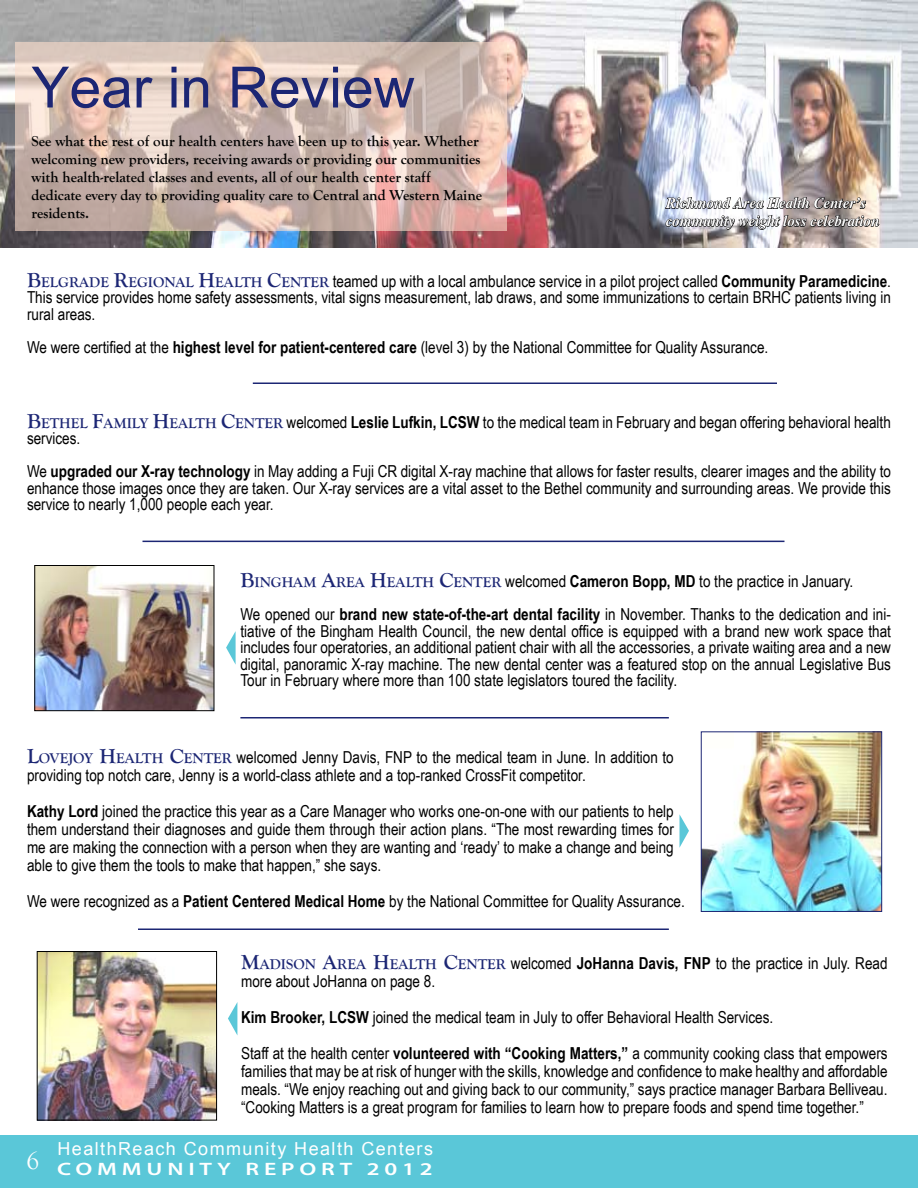
<style>
.page{position:relative;width:918px;height:1188px;background:#fff}
.page>*{position:absolute;margin:0;border:0;box-sizing:border-box;transform-origin:0 0}
.t1{font:57px "Arial Special G1";color:#1c2674}
.t2{font:600 20.4px "Myriad Pro";letter-spacing:.2em;color:#fff;scale:1.18 1}
.t3{font:18px "Arial";letter-spacing:.08em;color:#fff}
.t4{font:600 18px "Myriad Pro";letter-spacing:.2em;color:#fff;scale:1.33 1}
.t5{font:16.5px/16.5px "Arial Narrow";color:#000;text-align:justify}
.t6{font:700 15px/18px "Goudy Old Style T";color:#000}
.t7{font:italic 700 15px/18px "Times";color:#fff}
.s1{font-family:"Goudy Old Style T";font-weight:700;font-size:21px;color:#1c2674}
.s2{font-family:"Goudy Old Style T";font-weight:700;font-size:14.7px;color:#1c2674}
.s3{font-weight:700}
</style>
<div class="page">
<img style="left:0;top:0;width:918px;height:247px">
<div style="left:0;top:1135px;width:918px;height:53px;background:#5ac7d8"></div>
<svg style="left:15px;top:42px;width:492px;height:189px;background:#d1b9af"></svg>
<svg style="left:680px;top:815px;width:9px;height:32px"></svg>
<svg style="left:228px;top:1003px;width:9px;height:32px"></svg>
<img style="left:665px;top:190px;width:215px;height:46px">
<hr style="left:253px;top:382px;width:524px;height:2px;background:#1c2674">
<hr style="left:142px;top:541px;width:642px;height:1px;background:#1c2674">
<hr style="left:240px;top:717px;width:429px;height:1px;background:#1c2674">
<hr style="left:138px;top:928px;width:531px;height:2px;background:#1c2674">
<img style="left:703px;top:733px;width:177px;height:177px">
<div style="left:701px;top:731px;width:181px;height:181px;border:1px solid #1c2674"></div>
<img style="left:39px;top:953px;width:176px;height:165px">
<div style="left:37px;top:951px;width:180px;height:169px;border:1px solid #010101"></div>
<svg style="left:226px;top:631px;width:10px;height:34px"></svg>
<img style="left:36px;top:567px;width:176px;height:142px">
<div style="left:34px;top:565px;width:180px;height:146px;border:1px solid #010101"></div>
<h1 class="t1" style="left:31px;top:50px;width:385px">Year in Review</h1>
<p class="t6" style="left:32px;top:132px;width:452px">See what the rest of our health centers have been up to this year. Whether welcoming new providers, receiving awards or providing our communities with health-related classes and events, all of our health center staff dedicate every day to providing quality care to Central and Western Maine residents.</p>
<p class="t7" style="left:666px;top:194px;width:215px">Richmond Area Health Center’s community weight loss celebration</p>
<p class="t5" style="left:27px;top:272px;width:865px"><span class="s1">B</span><span class="s2">elgrade</span> <span class="s1">R</span><span class="s2">egional</span> <span class="s1">H</span><span class="s2">ealth</span> <span class="s1">C</span><span class="s2">enter</span> teamed up with a local ambulance service in a pilot project called <span class="s3">Community Paramedicine</span>.<br>This service provides home safety assessments, vital signs measurement, lab draws, and some immunizations to certain BRHC patients living in rural areas.</p>
<p class="t5" style="left:27px;top:338px;width:743px">We were certified at the <span class="s3">highest level for patient-centered care</span> (level 3) by the National Committee for Quality Assurance.</p>
<p class="t5" style="left:27px;top:413px;width:865px"><span class="s1">B</span><span class="s2">ethel</span> <span class="s1">F</span><span class="s2">amily</span> <span class="s1">H</span><span class="s2">ealth</span> <span class="s1">C</span><span class="s2">enter</span> welcomed <span class="s3">Leslie Lufkin, LCSW</span> to the medical team in February and began offering behavioral health services.</p>
<p class="t5" style="left:27px;top:462px;width:865px">We <span class="s3">upgraded our X-ray technology</span> in May adding a Fuji CR digital X-ray machine that allows for faster results, clearer images and the ability to enhance those images once they are taken. Our X-ray services are a vital asset to the Bethel community and surrounding areas. We provide this service to nearly 1,000 people each year.</p>
<p class="t5" style="left:240px;top:564px;width:652px;line-height:33px"><span class="s1">B</span><span class="s2">ingham</span> <span class="s1">A</span><span class="s2">rea</span> <span class="s1">H</span><span class="s2">ealth</span> <span class="s1">C</span><span class="s2">enter</span> welcomed <span class="s3">Cameron Bopp, MD</span> to the practice in January.<br>We opened our <span class="s3">brand new state-of-the-art dental facility</span> in November. Thanks to the dedication and ini-</p>
<p class="t5" style="left:240px;top:622px;width:652px">tiative of the Bingham Health Council, the new dental office is equipped with a brand new work space that includes four operatories, an additional patient chair with all the accessories, a private waiting area and a new digital, panoramic X-ray machine. The new dental center was a featured stop on the annual Legislative Bus Tour in February where more than 100 state legislators toured the facility.</p>
<p class="t5" style="left:27px;top:748px;width:648px;line-height:18px"><span class="s1">L</span><span class="s2">ovejoy</span> <span class="s1">H</span><span class="s2">ealth</span> <span class="s1">C</span><span class="s2">enter</span> welcomed Jenny Davis, FNP to the medical team in June. In addition to providing top notch care, Jenny is a world-class athlete and a top-ranked CrossFit competitor.</p>
<p class="t5" style="left:27px;top:802px;width:648px;line-height:18px"><span class="s3">Kathy Lord</span> joined the practice this year as a Care Manager who works one-on-one with our patients to help them understand their diagnoses and guide them through their action plans. “The most rewarding times for me are making the connection with a person when they are wanting and ‘ready’ to make a change and being able to give them the tools to make that happen,” she says.</p>
<p class="t5" style="left:27px;top:892px;width:659px">We were recognized as a <span class="s3">Patient Centered Medical Home</span> by the National Committee for Quality Assurance.</p>
<p class="t5" style="left:241px;top:954px;width:648px;line-height:18px"><span class="s1">M</span><span class="s2">adison</span> <span class="s1">A</span><span class="s2">rea</span> <span class="s1">H</span><span class="s2">ealth</span> <span class="s1">C</span><span class="s2">enter</span> welcomed <span class="s3">JoHanna Davis, FNP</span> to the practice in July. Read more about JoHanna on page 8.</p>
<p class="t5" style="left:241px;top:999px;width:648px;line-height:36px"><span class="s3">Kim Brooker, LCSW</span> joined the medical team in July to offer Behavioral Health Services.<br>Staff at the health center <span class="s3">volunteered with “Cooking Matters,”</span> a community cooking class that empowers</p>
<p class="t5" style="left:241px;top:1062px;width:648px;line-height:18px">families that may be at risk of hunger with the skills, knowledge and confidence to make healthy and affordable meals. “We enjoy reaching out and giving back to our community,” says practice manager Barbara Belliveau. “Cooking Matters is a great program for families to learn how to prepare foods and spend time together.”</p>
<p class="t3" style="left:58px;top:1136px;width:377px">HealthReach Community Health Centers</p>
<p class="t4" style="left:26px;top:1158px;width:307px"><sup>6</sup> COMMUNITY REPORT 2012</p>
<p class="t2" style="left:26px;top:1160px;width:346px"><sup>2</sup> COMMUNITY REPORT 2011</p>
</div>
